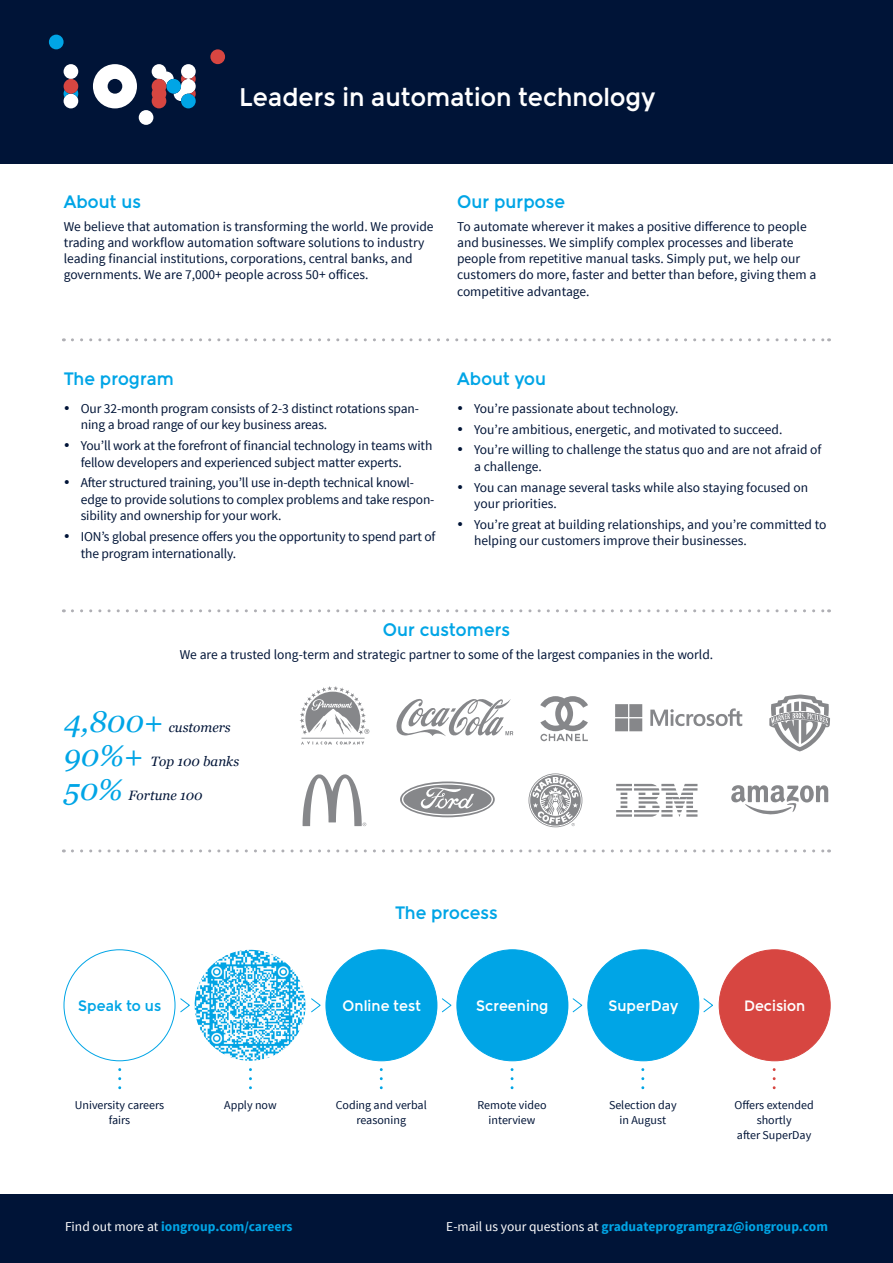
<style>
.page{position:relative;width:893px;height:1263px;background:#fff}
.page>*{position:absolute;margin:0;border:0;box-sizing:border-box;transform-origin:0 0}
.t1{font:italic 30px "Georgia";color:#00a5e6}
.t2{font:25.5px "ION";color:#fff}
.t3{font:18px "ION";color:#00a5e6}
.t4{font:15px "ION";color:#fff}
.t5{font:15px "ION";color:#00a5e6}
.t6{font:13.5px/16.2px "Source Sans Pro";color:#001437}
.t7{font:700 13.5px "Source Sans Pro";color:#00a5e6}
.t8{font:italic 13.5px "Georgia";color:#001437}
.t9{font:12px/15px "Source Sans Pro";color:#001437;text-align:center}
.s1{font-weight:400;color:#fff}
</style>
<div class="page">
<div style="left:0;top:1195px;width:893px;height:68px;background:#001437"></div>
<div style="left:0;top:0;width:893px;height:164px;background:#001437"></div>
<svg style="left:49px;top:35px;width:176px;height:90px"></svg>
<svg style="left:731px;top:785px;width:97px;height:29px"></svg>
<svg style="left:540px;top:696px;width:48px;height:45px"></svg>
<svg style="left:396px;top:699px;width:117px;height:37px"></svg>
<svg style="left:400px;top:781px;width:95px;height:36px"></svg>
<svg style="left:616px;top:784px;width:81px;height:33px"></svg>
<svg style="left:615px;top:704px;width:127px;height:27px"></svg>
<svg style="left:300px;top:686px;width:69px;height:59px"></svg>
<svg style="left:529px;top:773px;width:53px;height:54px"></svg>
<svg style="left:303px;top:774px;width:63px;height:52px"></svg>
<svg style="left:769px;top:694px;width:61px;height:57px"></svg>
<svg style="left:72px;top:338px;width:757px;height:3px"></svg>
<svg style="left:72px;top:849px;width:757px;height:3px"></svg>
<svg style="left:72px;top:609px;width:757px;height:3px"></svg>
<svg style="left:118px;top:1079px;width:3px;height:10px"></svg>
<svg style="left:380px;top:1079px;width:3px;height:10px"></svg>
<svg style="left:511px;top:1079px;width:3px;height:10px"></svg>
<svg style="left:641px;top:1079px;width:3px;height:10px"></svg>
<svg style="left:773px;top:1079px;width:3px;height:10px"></svg>
<svg style="left:249px;top:1079px;width:3px;height:10px"></svg>
<img style="left:195px;top:950px;width:111px;height:111px;border-radius:56px">
<div style="left:326px;top:950px;width:111px;height:111px;background:#00a5e6;border-radius:50%"></div>
<div style="left:457px;top:950px;width:111px;height:111px;background:#00a5e6;border-radius:50%"></div>
<div style="left:588px;top:950px;width:111px;height:111px;background:#00a5e6;border-radius:50%"></div>
<div style="left:719px;top:950px;width:111px;height:111px;background:#d74641;border-radius:50%"></div>
<svg style="left:180px;top:998px;width:10px;height:15px"></svg>
<svg style="left:311px;top:998px;width:10px;height:15px"></svg>
<svg style="left:442px;top:998px;width:10px;height:15px"></svg>
<svg style="left:572px;top:998px;width:11px;height:15px"></svg>
<svg style="left:703px;top:998px;width:10px;height:15px"></svg>
<h2 class="t2" style="left:239px;top:83px;width:417px">Leaders in automation technology</h2>
<h3 class="t3" style="left:64px;top:191px;width:79px">About us</h3>
<p class="t6" style="left:64px;top:218px;width:371px">We believe that automation is transforming the world. We provide trading and workflow automation software solutions to industry leading financial institutions, corporations, central banks, and governments. We are 7,000+ people across 50+ offices.</p>
<h3 class="t3" style="left:457px;top:191px;width:109px">Our purpose</h3>
<p class="t6" style="left:457px;top:218px;width:361px">To automate wherever it makes a positive difference to people and businesses. We simplify complex processes and liberate people from repetitive manual tasks. Simply put, we help our customers do more, faster and better than before, giving them a competitive advantage.</p>
<h3 class="t3" style="left:64px;top:369px;width:112px">The program</h3>
<p class="t6" style="left:81px;top:400px;width:340px">Our 32-month program consists of 2-3 distinct rotations span&shy;ning a broad range of our key business areas.</p>
<p class="t6" style="left:81px;top:438px;width:353px">You’ll work at the forefront of financial technology in teams with fellow developers and experienced subject matter experts.</p>
<p class="t6" style="left:81px;top:475px;width:355px">After structured training, you’ll use in-depth technical knowl&shy;edge to provide solutions to complex problems and take respon&shy;sibility and ownership for your work.</p>
<p class="t6" style="left:81px;top:529px;width:356px">ION’s global presence offers you the opportunity to spend part of the program internationally.</p>
<h3 class="t3" style="left:457px;top:369px;width:91px">About you</h3>
<p class="t6" style="left:474px;top:398px;width:349px;line-height:20.7px">You’re passionate about technology.<br>You’re ambitious, energetic, and motivated to succeed.<br>You’re willing to challenge the status quo and are not afraid of</p>
<p class="t6" style="left:474px;top:456px;width:336px;line-height:20.7px">a challenge.<br>You can manage several tasks while also staying focused on</p>
<p class="t6" style="left:474px;top:494px;width:354px;line-height:20.7px">your priorities.<br>You’re great at building relationships, and you’re committed to</p>
<p class="t6" style="left:474px;top:533px;width:274px">helping our customers improve their businesses.</p>
<h3 class="t3" style="left:383px;top:619px;width:129px">Our customers</h3>
<p class="t6" style="left:180px;top:647px;width:535px">We are a trusted long-term and strategic partner to some of the largest companies in the world.</p>
<h1 class="t1" style="left:64px;top:702px;width:101px">4,800+</h1>
<p class="t8" style="left:169px;top:718px;width:63px">customers</p>
<h1 class="t1" style="left:64px;top:737px;width:81px">90%+</h1>
<p class="t8" style="left:151px;top:753px;width:90px">Top 100 banks</p>
<h1 class="t1" style="left:64px;top:770px;width:60px">50%</h1>
<p class="t8" style="left:129px;top:786px;width:75px">Fortune 100</p>
<h3 class="t3" style="left:395px;top:902px;width:104px">The process</h3>
<p class="t5" style="left:78px;top:997px;width:85px">Speak to us</p>
<p class="t4" style="left:343px;top:997px;width:80px">Online test</p>
<p class="t4" style="left:476px;top:997px;width:74px">Screening</p>
<p class="t4" style="left:608px;top:997px;width:71px">SuperDay</p>
<p class="t4" style="left:744px;top:997px;width:63px">Decision</p>
<p class="t9" style="left:75px;top:1097px;width:91px">University careers fairs</p>
<p class="t9" style="left:336px;top:1097px;width:93px">Coding and verbal reasoning</p>
<p class="t9" style="left:477px;top:1097px;width:71px">Remote video interview</p>
<p class="t9" style="left:609px;top:1097px;width:69px">Selection day in August</p>
<p class="t9" style="left:735px;top:1097px;width:81px">Offers extended shortly<br>after SuperDay</p>
<p class="t9" style="left:224px;top:1097px;width:54px">Apply now</p>
<p class="t7" style="left:65px;top:1218px;width:229px"><span class="s1">Find out more at</span> iongroup.com/careers</p>
<p class="t7" style="left:446px;top:1218px;width:383px"><span class="s1">E-mail us your questions at</span> graduateprogramgraz@iongroup.com</p>
</div>
